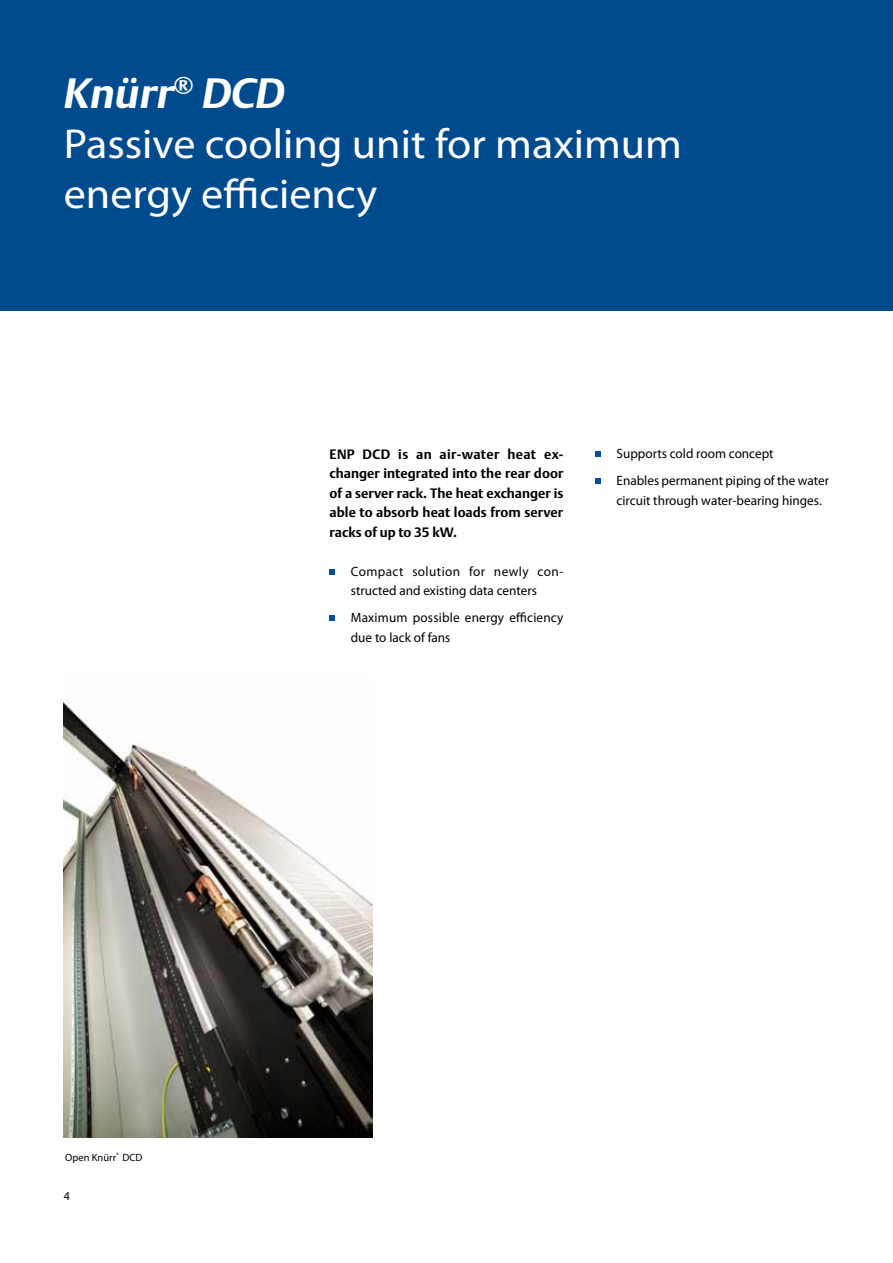
<style>
.page{position:relative;width:893px;height:1263px;background:#fff}
.page>*{position:absolute;margin:0;border:0;box-sizing:border-box;transform-origin:0 0}
.t1{font:42px/50.4px "Myriad Pro";color:#fff;scale:1.05 1}
.t2{font:italic 700 42px "DTL Argo T";color:#fff;scale:1.05 1}
.t3{font:13.5px/19.5px "Myriad Pro";color:#000}
.t4{font:700 13.5px/19.5px "DTL Argo T";color:#000;text-align:justify}
.t5{font:12px "Myriad Pro";color:#000}
.t6{font:10.5px "Myriad Pro";color:#000}
</style>
<div class="page">
<div style="left:0;top:0;width:893px;height:310px;background:#004b8d"></div>
<svg style="left:330px;top:569px;width:5px;height:5px"></svg>
<svg style="left:330px;top:615px;width:5px;height:6px"></svg>
<svg style="left:595px;top:451px;width:6px;height:6px"></svg>
<svg style="left:595px;top:478px;width:6px;height:6px"></svg>
<img style="left:64px;top:700px;width:309px;height:437px">
<h1 class="t2" style="left:64px;top:68px;width:212px">Knürr<sup>®</sup> DCD</h1>
<h1 class="t1" style="left:64px;top:118px;width:590px">Passive cooling unit for maximum energy efficiency</h1>
<p class="t4" style="left:330px;top:444px;width:235px">ENP DCD is an air-water heat ex&shy;changer integrated into the rear door of a server rack. The heat exchanger is able to absorb heat loads from server racks of up to 35 kW.</p>
<p class="t3" style="left:351px;top:561px;width:214px">Compact solution for newly con&shy;structed and existing data centers</p>
<p class="t3" style="left:351px;top:608px;width:214px">Maximum possible energy efficiency due to lack of fans</p>
<p class="t3" style="left:617px;top:440px;width:214px;line-height:27px">Supports cold room concept<br>Enables permanent piping of the water</p>
<p class="t3" style="left:617px;top:490px;width:207px">circuit through water-bearing hinges.</p>
<p class="t6" style="left:65px;top:1151px;width:79px">Open Knürr<sup>®</sup> DCD</p>
<p class="t5" style="left:64px;top:1188px;width:8px">4</p>
</div>
